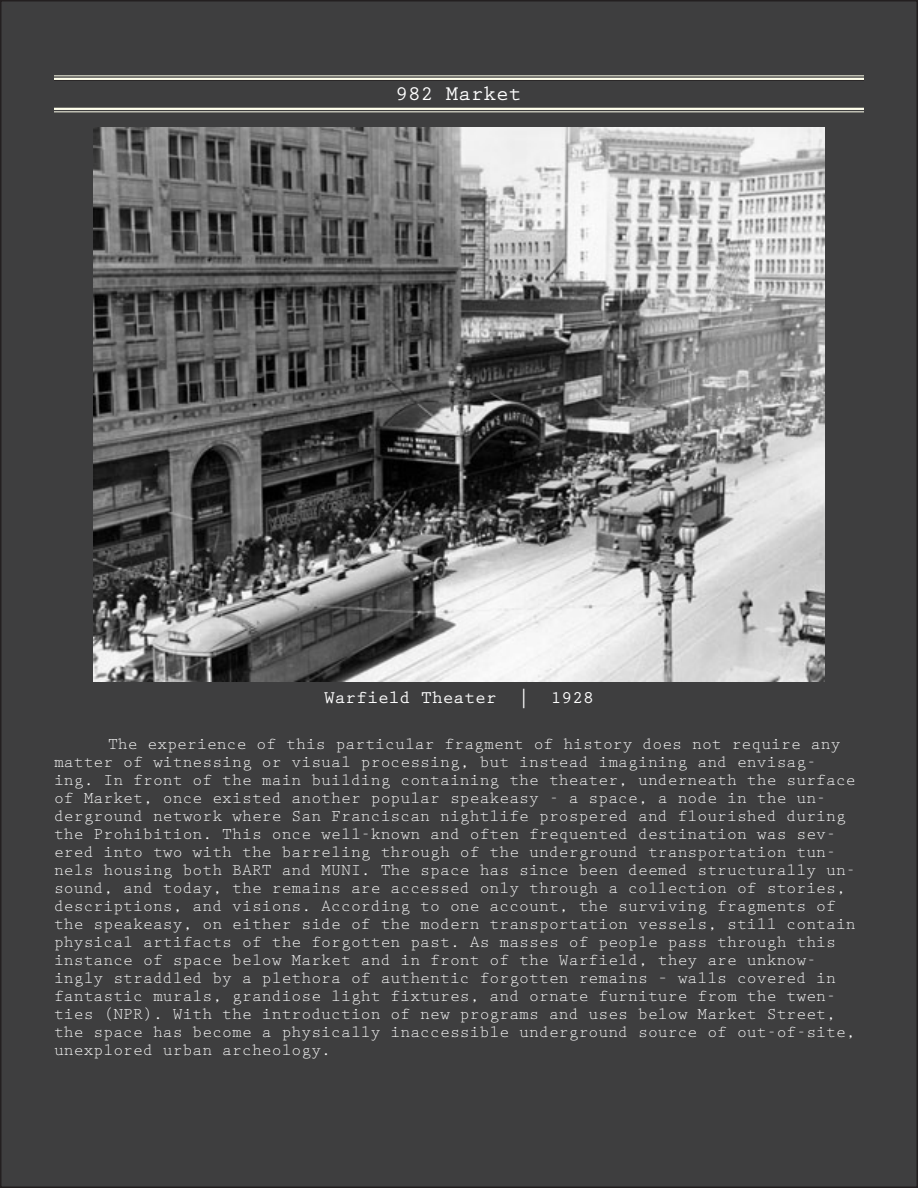
<style>
.page{position:relative;width:918px;height:1188px;background:#fff}
.page>*{position:absolute;margin:0;border:0;box-sizing:border-box;transform-origin:0 0}
.t1{font:700 21px "Prestige Elite Std";color:#fff}
.t2{font:700 18px "Prestige Elite Std";color:#fff}
.t3{font:16.5px/18px "Prestige Elite Std";color:#fff}
</style>
<div class="page">
<div style="left:1px;top:1px;width:916px;height:1186px;background:#3e3e3f"></div>
<img style="left:94px;top:128px;width:730px;height:553px">
<hr style="left:54px;top:79px;width:810px;height:2px;background:#231f20">
<hr style="left:54px;top:75px;width:810px;height:1px;background:#ffffec">
<hr style="left:54px;top:78px;width:810px;height:2px;background:#ffffec">
<hr style="left:54px;top:108px;width:810px;height:2px;background:#ffffec">
<hr style="left:54px;top:111px;width:810px;height:1px;background:#ffffec">
<p class="t1" style="left:395px;top:82px;width:128px">982 Market</p>
<p class="t2" style="left:324px;top:687px;width:272px">Warfield Theater | 1928</p>
<p class="t3" style="left:54px;top:735px;width:803px;text-indent:54px">The experience of this particular fragment of history does not require any matter of witnessing or visual processing, but instead imagining and envisag&shy;ing. In front of the main building containing the theater, underneath the surface of Market, once existed another popular speakeasy - a space, a node in the un&shy;derground network where San Franciscan nightlife prospered and flourished during the Prohibition. This once well-known and often frequented destination was sev&shy;ered into two with the barreling through of the underground transportation tun&shy;nels housing both BART and MUNI. The space has since been deemed structurally un&shy;sound, and today, the remains are accessed only through a collection of stories, descriptions, and visions. According to one account, the surviving fragments of the speakeasy, on either side of the modern transportation vessels, still contain physical artifacts of the forgotten past. As masses of people pass through this instance of space below Market and in front of the Warfield, they are unknow&shy;ingly straddled by a plethora of authentic forgotten remains – walls covered in fantastic murals, grandiose light fixtures, and ornate furniture from the twen&shy;ties (NPR). With the introduction of new programs and uses below Market Street, the space has become a physically inaccessible underground source of out-of-site, unexplored urban archeology.</p>
</div>
